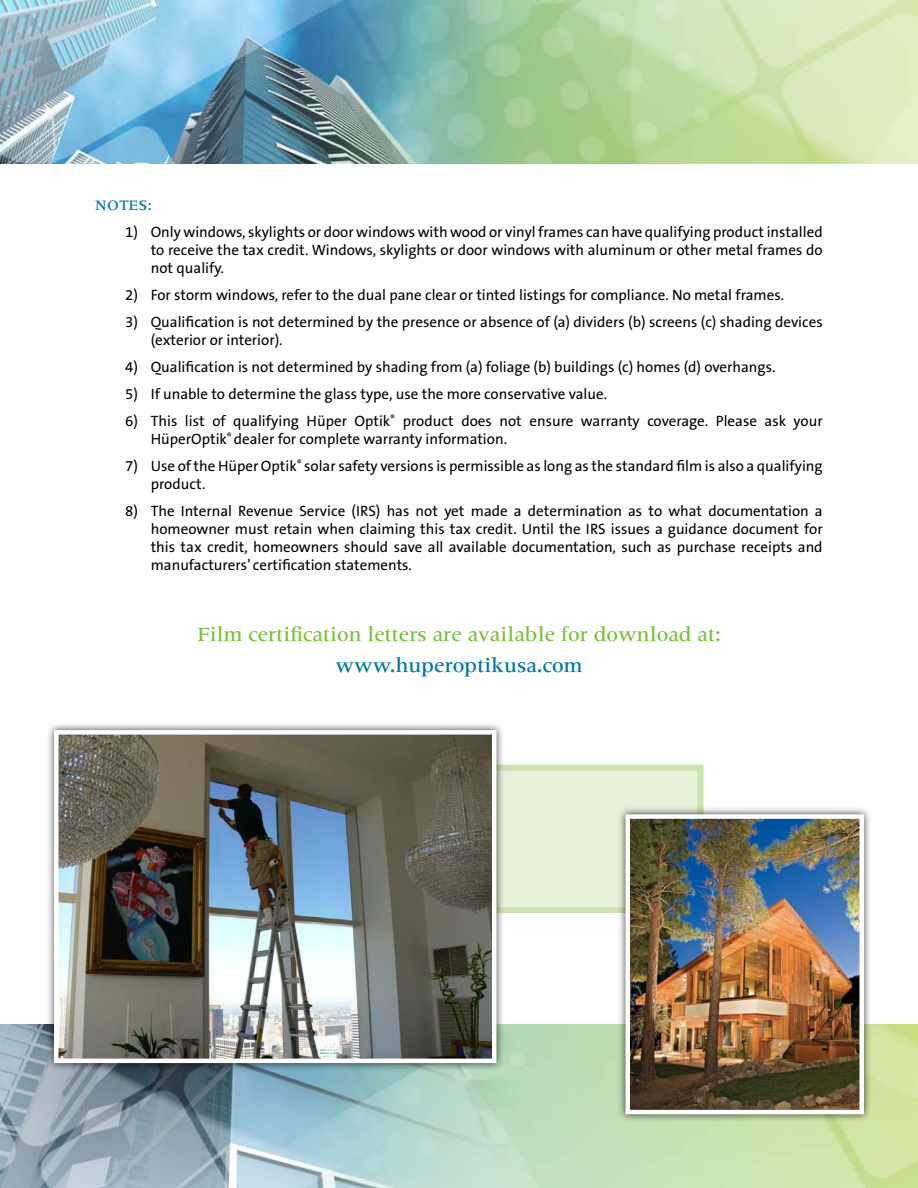
<style>
.page{position:relative;width:918px;height:1188px;background:#fff}
.page>*{position:absolute;margin:0;border:0;box-sizing:border-box;transform-origin:0 0}
.t1{font:500 21px "Meridien LT";color:#7dc242}
.t2{font:500 21px "Meridien LT";color:#0078a9}
.t3{font:15px/18px "The Sans B5 Plain";color:#000}
.t4{font:500 15px "Meridien LT";color:#0078a9}
</style>
<div class="page">
<div style="left:272px;top:765px;width:432px;height:148px;background:#e6f1da;border:6px solid #cbe3b0"></div>
<img style="left:0;top:0;width:918px;height:164px">
<img style="left:0;top:1024px;width:918px;height:164px">
<div style="left:46px;top:722px;width:459px;height:349px;background:#000;opacity:.75"></div>
<img style="left:59px;top:735px;width:432px;height:323px">
<div style="left:54px;top:730px;width:442px;height:333px;border:4px solid #fff"></div>
<div style="left:618px;top:806px;width:254px;height:316px;background:#000;opacity:.75"></div>
<img style="left:631px;top:819px;width:228px;height:290px">
<div style="left:626px;top:814px;width:238px;height:300px;border:4px solid #fff"></div>
<p class="t4" style="left:95px;top:197px;width:58px">Notes:</p>
<p class="t3" style="left:151px;top:224px;width:673px;text-align:justify;text-indent:-26px">1) Only windows, skylights or door windows with wood or vinyl frames can have qualifying product installed to receive the tax credit. Windows, skylights or door windows with aluminum or other metal frames do not qualify.</p>
<p class="t3" style="left:125px;top:287px;width:660px">2) For storm windows, refer to the dual pane clear or tinted listings for compliance. No metal frames.</p>
<p class="t3" style="left:151px;top:314px;width:673px;text-indent:-26px">3) Qualification is not determined by the presence or absence of (a) dividers (b) screens (c) shading devices (exterior or interior).</p>
<p class="t3" style="left:125px;top:359px;width:652px">4) Qualification is not determined by shading from (a) foliage (b) buildings (c) homes (d) overhangs.</p>
<p class="t3" style="left:125px;top:386px;width:483px">5) If unable to determine the glass type, use the more conservative value.</p>
<p class="t3" style="left:151px;top:413px;width:673px;text-indent:-26px">6) This list of qualifying Hüper Optik<sup>®</sup> product does not ensure warranty coverage. Please ask your<br>HüperOptik<sup>®</sup> dealer for complete warranty information.</p>
<p class="t3" style="left:151px;top:458px;width:673px;text-indent:-25px">7) Use of the Hüper Optik<sup>®</sup> solar safety versions is permissible as long as the standard film is also a qualifying product.</p>
<p class="t3" style="left:151px;top:503px;width:674px;text-align:justify;text-indent:-26px">8) The Internal Revenue Service (IRS) has not yet made a determination as to what documentation a homeowner must retain when claiming this tax credit. Until the IRS issues a guidance document for this tax credit, homeowners should save all available documentation, such as purchase receipts and manufacturers’ certification statements.</p>
<h1 class="t1" style="left:197px;top:622px;width:525px">Film certification letters are available for download at:</h1>
<h1 class="t2" style="left:336px;top:654px;width:248px">www.huperoptikusa.com</h1>
</div>
